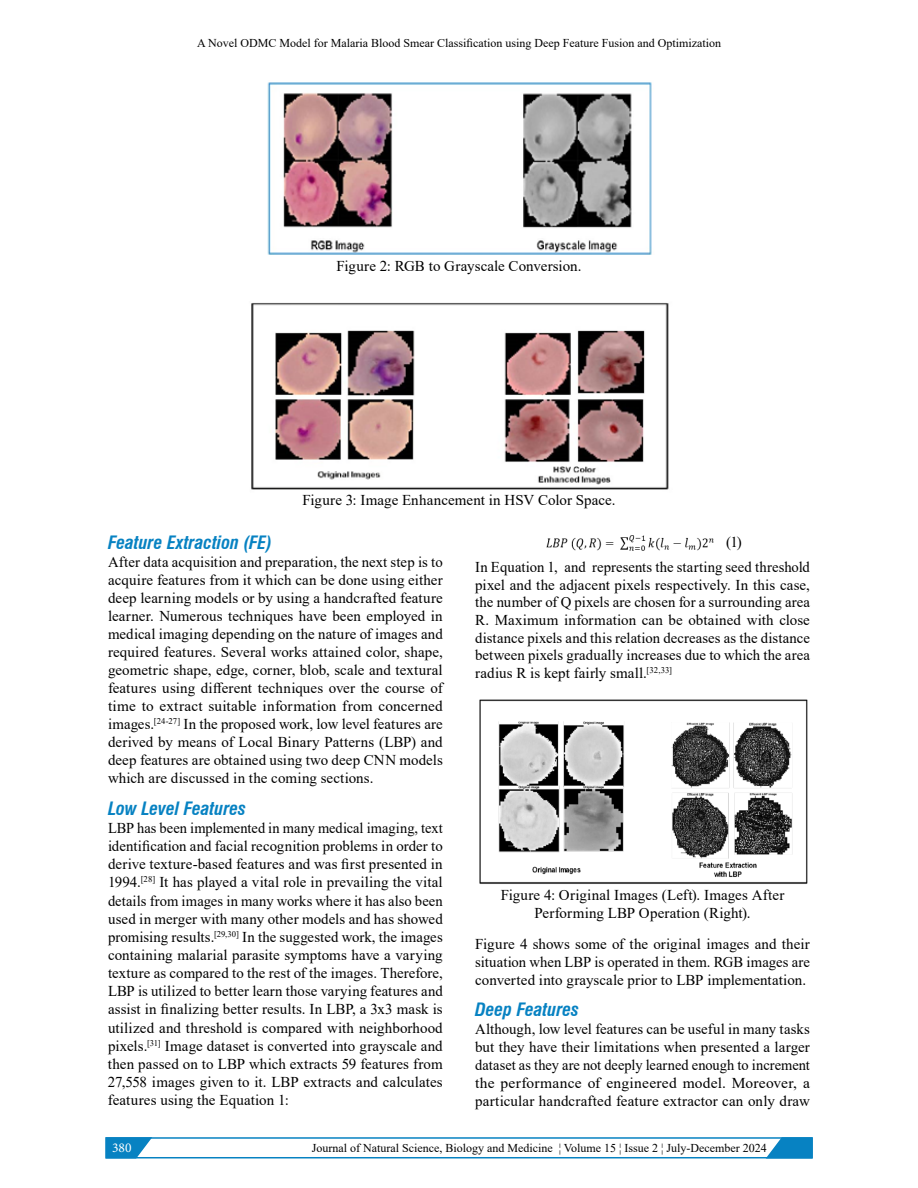
<style>
.page{position:relative;width:918px;height:1188px;background:#fff}
.page>*{position:absolute;margin:0;border:0;box-sizing:border-box;transform-origin:0 0}
.t1{font:italic 700 condensed 18px "Swiss 721 BT";color:#0782c2}
.t2{font:15px/18px "Times New Roman";letter-spacing:.005em;color:#000;text-align:justify}
.t3{font:15px/18.1px "Times New Roman";letter-spacing:.005em;color:#000;text-align:justify;scale:.96 1}
.t4{font:13.5px "Minion Pro";color:#fff}
.t5{font:12px "Times New Roman";color:#000}
</style>
<div class="page">
<div style="left:105px;top:1137px;width:708px;height:21px;border:2px solid #0782c2"></div>
<svg style="left:105px;top:1137px;width:49px;height:22px"></svg>
<svg style="left:764px;top:1137px;width:49px;height:22px"></svg>
<div style="left:108px;top:1142px;width:28px;height:13px;background:#0782c2"></div>
<div style="left:107px;top:1141px;width:29px;height:14px;border:2px solid #0782c2"></div>
<img style="left:267px;top:82px;width:385px;height:173px">
<img style="left:251px;top:302px;width:418px;height:188px">
<img style="left:546px;top:536px;width:168px;height:15px">
<img style="left:479px;top:699px;width:329px;height:185px">
<p class="t5" style="left:197px;top:35px;width:525px">A Novel ODMC Model for Malaria Blood Smear Classification using Deep Feature Fusion and Optimization</p>
<p class="t2" style="left:336px;top:257px;width:247px">Figure 2: RGB to Grayscale Conversion.</p>
<p class="t2" style="left:302px;top:491px;width:315px">Figure 3: Image Enhancement in HSV Color Space.</p>
<p class="t1" style="left:108px;top:532px;width:166px">Feature Extraction (FE)</p>
<p class="t2" style="left:108px;top:553px;width:336px">After data acquisition and preparation, the next step is to acquire features from it which can be done using either deep learning models or by using a handcrafted feature learner. Numerous techniques have been employed in medical imaging depending on the nature of images and required features. Several works attained color, shape, geometric shape, edge, corner, blob, scale and textural features using different techniques over the course of time to extract suitable information from concerned images.<sup>[24-27]</sup> In the proposed work, low level features are derived by means of Local Binary Patterns (LBP) and deep features are obtained using two deep CNN models which are discussed in the coming sections.</p>
<p class="t1" style="left:108px;top:797px;width:140px">Low Level Features</p>
<p class="t3" style="left:108px;top:818px;width:350px">LBP has been implemented in many medical imaging, text identification and facial recognition problems in order to derive texture-based features and was first presented in 1994.<sup>[28]</sup> It has played a vital role in prevailing the vital details from images in many works where it has also been used in merger with many other models and has showed promising results.<sup>[29,30]</sup> In the suggested work, the images containing malarial parasite symptoms have a varying texture as compared to the rest of the images. Therefore, LBP is utilized to better learn those varying features and assist in finalizing better results. In LBP, a 3x3 mask is utilized and threshold is compared with neighborhood pixels.<sup>[31]</sup> Image dataset is converted into grayscale and then passed on to LBP which extracts 59 features from 27,558 images given to it. LBP extracts and calculates features using the Equation 1:</p>
<p class="t2" style="left:475px;top:530px;width:336px;line-height:24.5px;text-indent:251px">(1)<br>In Equation 1, and represents the starting seed threshold</p>
<p class="t2" style="left:475px;top:575px;width:336px">pixel and the adjacent pixels respectively. In this case, the number of Q pixels are chosen for a surrounding area R. Maximum information can be obtained with close distance pixels and this relation decreases as the distance between pixels gradually increases due to which the area radius R is kept fairly small.<sup>[32,33]</sup></p>
<p class="t2" style="left:501px;top:886px;width:285px;text-align:center">Figure 4: Original Images (Left). Images After<br>Performing LBP Operation (Right).</p>
<p class="t2" style="left:475px;top:935px;width:336px">Figure 4 shows some of the original images and their situation when LBP is operated in them. RGB images are converted into grayscale prior to LBP implementation.</p>
<p class="t1" style="left:475px;top:999px;width:105px">Deep Features</p>
<p class="t2" style="left:475px;top:1020px;width:336px">Although, low level features can be useful in many tasks but they have their limitations when presented a larger dataset as they are not deeply learned enough to increment the performance of engineered model. Moreover, a particular handcrafted feature extractor can only draw</p>
<p class="t4" style="left:112px;top:1139px;width:21px">380</p>
<p class="t5" style="left:312px;top:1140px;width:457px">Journal of Natural Science, Biology and Medicine ¦ Volume 15 ¦ Issue 2 ¦ July-December 2024</p>
</div>
